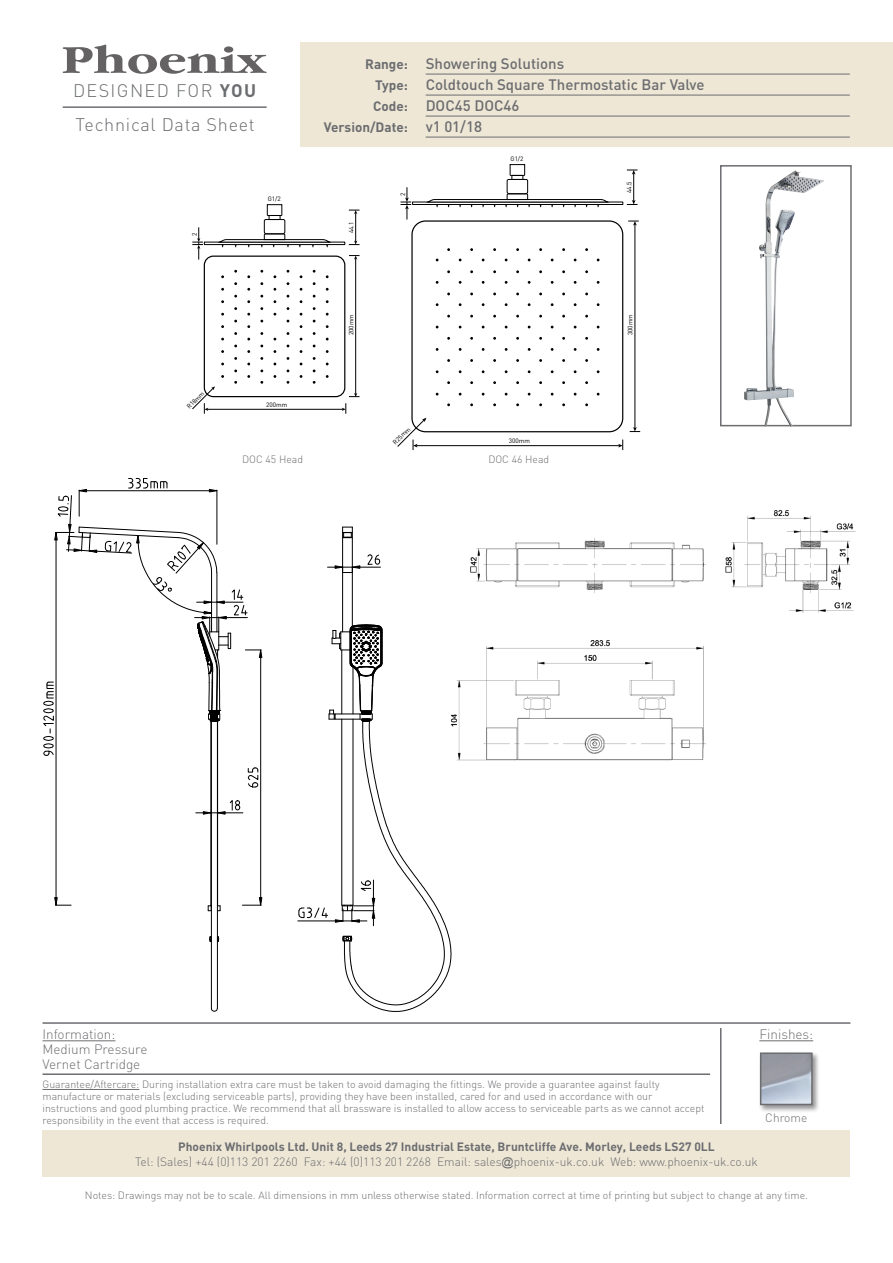
<style>
.page{position:relative;width:893px;height:1263px;background:#fff}
.page>*{position:absolute;margin:0;border:0;box-sizing:border-box;transform-origin:0 0}
.t1{font:300 18px "DIN";letter-spacing:.04em;color:#6c6d70}
.t2{font:300 18px "DIN";letter-spacing:.075em;color:#6c6d70}
.technical_header_det{font:500 15px "DIN";color:#6c6d70}
.t3{font:300 13.5px "DIN";color:#6c6d70}
.t4{font:700 13.5px/21px "DIN";color:#6c6d70;text-align:justify}
.t5{font:300 12px/15px "DIN";color:#6c6d70;text-align:center}
.t6{font:300 10.5px/12px "DIN";color:#6c6d70}
.t7{font:6.3px "DIN";color:#000}
.s1{font-weight:700}
.s2{font-family:"Arial";font-weight:400}
</style>
<div class="page">
<svg style="left:63px;top:45px;width:204px;height:29px"></svg>
<div style="left:300px;top:43px;width:593px;height:104px;background:#eee7d6"></div>
<div style="left:43px;top:1130px;width:807px;height:47px;background:#eee7d6"></div>
<hr style="left:63px;top:106px;width:204px;height:2px;background:#6c6d70">
<hr style="left:43px;top:1073px;width:667px;height:2px;background:#6c6d70">
<hr style="left:43px;top:1022px;width:807px;height:2px;background:#6c6d70">
<hr style="left:720px;top:1028px;width:1px;height:96px;background:#6c6d70">
<hr style="left:759px;top:1040px;width:54px;height:1px;background:#6c6d70">
<hr style="left:426px;top:74px;width:424px;height:1px;background:#6c6d70">
<hr style="left:426px;top:95px;width:424px;height:1px;background:#6c6d70">
<hr style="left:426px;top:116px;width:424px;height:1px;background:#6c6d70">
<hr style="left:426px;top:137px;width:424px;height:1px;background:#6c6d70">
<div style="left:720px;top:165px;width:132px;height:261px;border:2px solid #6c6d70"></div>
<hr style="left:43px;top:1040px;width:72px;height:1px;background:#6c6d70">
<hr style="left:43px;top:1089px;width:96px;height:1px;background:#6c6d70">
<div style="left:758px;top:1051px;width:62px;height:62px;background:#231f20;opacity:.48"></div>
<img style="left:763px;top:1055px;width:47px;height:47px">
<div style="left:760px;top:1052px;width:53px;height:53px;border:2px solid #6c6d70"></div>
<div style="left:204px;top:256px;width:141px;height:141px;border:1px solid #000;border-radius:9px"></div>
<div style="left:204px;top:242px;width:141px;height:3px;border:1px solid #000"></div>
<div style="left:264px;top:219px;width:21px;height:15px;border:1px solid #000;border-radius:2px"></div>
<div style="left:269px;top:215px;width:11px;height:5px;border:1px solid #000"></div>
<svg style="left:267px;top:204px;width:15px;height:12px"></svg>
<svg style="left:217px;top:233px;width:113px;height:14px"></svg>
<hr style="left:207px;top:409px;width:136px;height:1px;background:#000">
<hr style="left:355px;top:258px;width:1px;height:136px;background:#000">
<svg style="left:349px;top:255px;width:10px;height:4px"></svg>
<svg style="left:349px;top:210px;width:10px;height:35px"></svg>
<svg style="left:349px;top:393px;width:10px;height:4px"></svg>
<svg style="left:342px;top:403px;width:5px;height:11px"></svg>
<svg style="left:192px;top:386px;width:23px;height:28px"></svg>
<svg style="left:192px;top:227px;width:11px;height:33px"></svg>
<div style="left:411px;top:220px;width:212px;height:212px;border:1px solid #000;border-radius:14px"></div>
<div style="left:412px;top:202px;width:211px;height:3px;border:1px solid #000"></div>
<div style="left:507px;top:179px;width:21px;height:15px;border:1px solid #000;border-radius:2px"></div>
<div style="left:512px;top:175px;width:11px;height:5px;border:1px solid #000"></div>
<svg style="left:509px;top:164px;width:16px;height:12px"></svg>
<svg style="left:425px;top:193px;width:183px;height:14px"></svg>
<hr style="left:416px;top:445px;width:203px;height:1px;background:#000">
<hr style="left:635px;top:224px;width:1px;height:204px;background:#000">
<svg style="left:628px;top:221px;width:11px;height:5px"></svg>
<svg style="left:627px;top:170px;width:10px;height:35px"></svg>
<svg style="left:630px;top:427px;width:10px;height:5px"></svg>
<svg style="left:618px;top:439px;width:5px;height:11px"></svg>
<svg style="left:397px;top:418px;width:29px;height:32px"></svg>
<svg style="left:401px;top:187px;width:10px;height:33px"></svg>
<svg style="left:208px;top:905px;width:13px;height:6px"></svg>
<hr style="left:342px;top:527px;width:1px;height:105px;background:#000">
<hr style="left:352px;top:527px;width:1px;height:99px;background:#000">
<svg style="left:343px;top:527px;width:10px;height:11px"></svg>
<svg style="left:196px;top:799px;width:47px;height:16px"></svg>
<hr style="left:260px;top:657px;width:1px;height:241px;background:#000">
<svg style="left:242px;top:897px;width:21px;height:9px"></svg>
<hr style="left:56px;top:540px;width:1px;height:358px;background:#000">
<svg style="left:54px;top:897px;width:17px;height:9px"></svg>
<svg style="left:327px;top:554px;width:53px;height:19px"></svg>
<hr style="left:217px;top:721px;width:1px;height:287px;background:#000">
<hr style="left:211px;top:721px;width:1px;height:287px;background:#000">
<svg style="left:209px;top:936px;width:10px;height:6px"></svg>
<svg style="left:211px;top:1007px;width:7px;height:5px"></svg>
<svg style="left:298px;top:624px;width:154px;height:388px"></svg>
<svg style="left:43px;top:478px;width:220px;height:312px"></svg>
<img style="left:441px;top:538px;width:265px;height:250px">
<img style="left:725px;top:509px;width:131px;height:104px">
<img style="left:744px;top:171px;width:51px;height:255px">
<h1 class="t2" style="left:73px;top:79px;width:185px">DESIGNED FOR <span class="s1">YOU</span></h1>
<p class="t4" style="left:373px;top:53px;width:36px;text-indent:-8px">Range:<br>Type:<br>Code:</p>
<h1 class="t1" style="left:76px;top:114px;width:181px">Technical Data Sheet</h1>
<p class="t4" style="left:324px;top:116px;width:86px">Version/Date:</p>
<p class="t7" style="left:191px;top:236px;width:5px;rotate:-90deg">2</p>
<p class="t7" style="left:268px;top:195px;width:15px">G1/2</p>
<p class="t7" style="left:347px;top:233px;width:13px;rotate:-90deg">44.1</p>
<p class="t7" style="left:399px;top:196px;width:5px;rotate:-90deg">2</p>
<p class="technical_header_det" style="left:426px;top:54px;width:140px">Showering Solutions</p>
<p class="technical_header_det" style="left:426px;top:75px;width:280px">Coldtouch Square Thermostatic Bar Valve</p>
<p class="technical_header_det" style="left:426px;top:96px;width:95px">DOC45 DOC46</p>
<p class="technical_header_det" style="left:426px;top:117px;width:58px">v1 01/18</p>
<p class="t7" style="left:510px;top:155px;width:15px">G1/2</p>
<p class="t7" style="left:625px;top:193px;width:13px;rotate:-90deg">44.5</p>
<p class="t7" style="left:185px;top:405px;width:23px;rotate:-45deg">R18mm</p>
<p class="t7" style="left:266px;top:401px;width:23px">200mm</p>
<p class="t7" style="left:347px;top:335px;width:23px;rotate:-90deg">200mm</p>
<p class="t7" style="left:391px;top:441px;width:23px;rotate:-45deg">R25mm</p>
<p class="t7" style="left:509px;top:437px;width:23px">300mm</p>
<p class="t7" style="left:626px;top:335px;width:23px;rotate:-90deg">300mm</p>
<p class="t6" style="left:242px;top:453px;width:62px">DOC 45 Head</p>
<p class="t6" style="left:488px;top:453px;width:62px">DOC 46 Head</p>
<p class="t3" style="left:43px;top:1026px;width:74px">Information:</p>
<p class="t3" style="left:43px;top:1041px;width:106px">Medium Pressure</p>
<p class="t3" style="left:43px;top:1056px;width:99px">Vernet Cartridge</p>
<p class="t6" style="left:43px;top:1078px;width:663px">Guarantee/Aftercare: During installation extra care must be taken to avoid damaging the fittings. We provide a guarantee against faulty manufacture or materials (excluding serviceable parts), providing they have been installed, cared for and used in accordance with our instructions and good plumbing practice. We recommend that all brassware is installed to allow access to serviceable parts as we cannot accept responsibility in the event that access is required.</p>
<p class="t3" style="left:759px;top:1026px;width:55px">Finishes:</p>
<p class="t5" style="left:765px;top:1110px;width:44px">Chrome</p>
<p class="t5" style="left:135px;top:1139px;width:624px"><span class="s1">Phoenix Whirlpools Ltd. Unit 8, Leeds 27 Industrial Estate, Bruntcliffe Ave. Morley, Leeds LS27 0LL<br></span>Tel: (Sales) +44 (0)113 201 2260 Fax: +44 (0)113 201 2268 Email: sales<span class="s2">@</span>phoenix-uk.co.uk Web: www.phoenix-uk.co.uk</p>
<p class="t6" style="left:85px;top:1189px;width:725px">Notes: Drawings may not be to scale. All dimensions in mm unless otherwise stated. Information correct at time of printing but subject to change at any time.</p>
</div>
